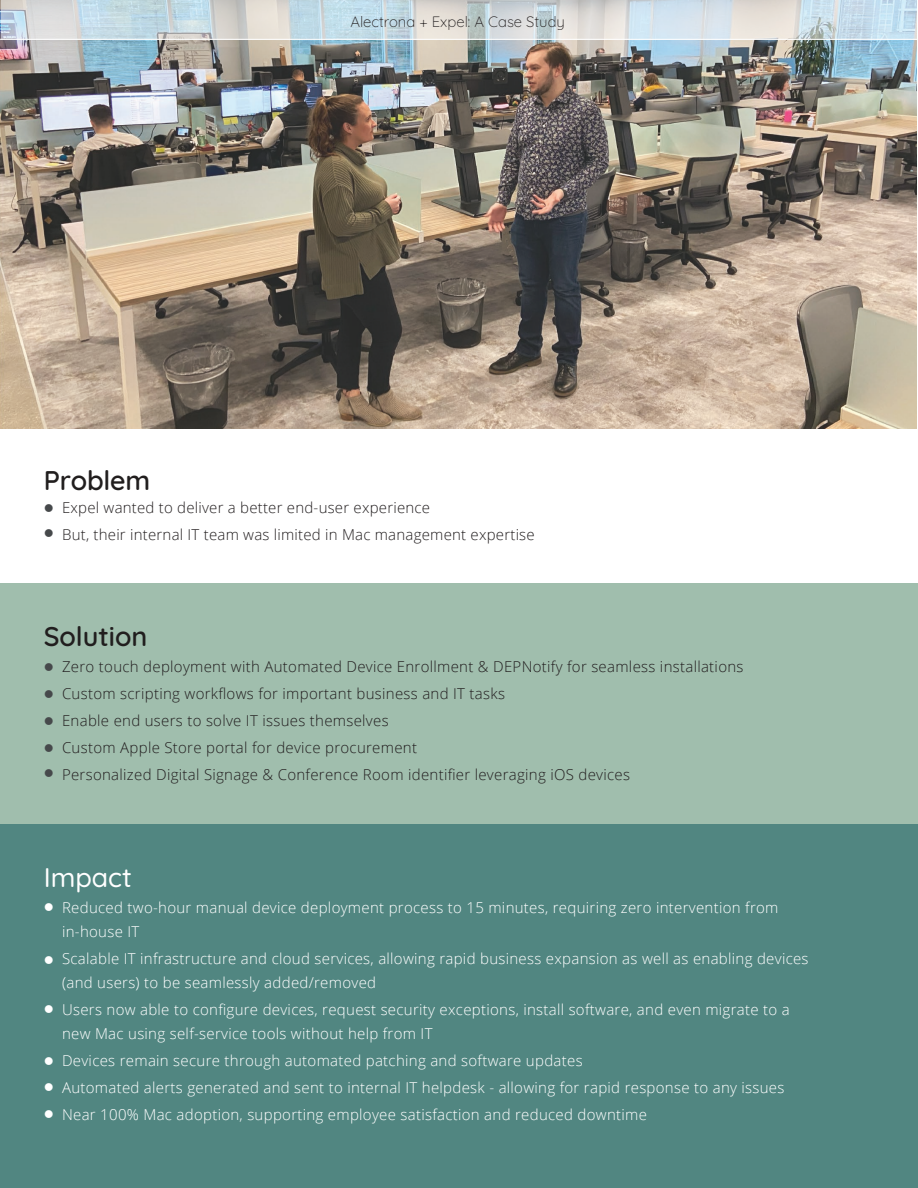
<style>
.page{position:relative;width:918px;height:1188px;background:#fff}
.page>*{position:absolute;margin:0;border:0;box-sizing:border-box;transform-origin:0 0}
.t1{font:600 27px "Quicksand";color:#211e1e}
.t2{font:500 27px "Quicksand";color:#fff}
.t3{font:300 15px/24px "Open Sans";letter-spacing:.02em;color:#fff}
.t4{font:300 15px/27px "Open Sans";letter-spacing:.02em;color:#231f20}
.t5{font:300 15px "Quicksand";color:#231f20}
.t6{font:13.5px/27px "Wingdings";color:#46494b;text-align:justify}
.t7{font:13.5px "Wingdings";color:#fff}
</style>
<div class="page">
<img style="left:0;top:0;width:916px;height:429px">
<svg style="left:1px;top:0;width:916px;height:39px;background:#d0dadf"></svg>
<div style="left:0;top:583px;width:918px;height:242px;background:#a0bead"></div>
<div style="left:0;top:825px;width:918px;height:363px;background:#518681"></div>
<hr style="left:0;top:39px;width:918px;height:1px;background:#fff">
<h1 class="t1" style="left:44px;top:460px;width:108px">Problem</h1>
<p class="t5" style="left:350px;top:10px;width:216px">Alectrona + Expel: A Case Study</p>
<p class="t4" style="left:62px;top:494px;width:474px">Expel wanted to deliver a better end-user experience<br>But, their internal IT team was limited in Mac management expertise</p>
<h1 class="t1" style="left:44px;top:616px;width:105px">Solution</h1>
<p class="t6" style="left:44px;top:653px;width:12px">● ● ●</p>
<p class="t4" style="left:62px;top:653px;width:683px">Zero touch deployment with Automated Device Enrollment &amp; DEPNotify for seamless installations Custom scripting workflows for important business and IT tasks<br>Enable end users to solve IT issues themselves<br>Custom Apple Store portal for device procurement<br>Personalized Digital Signage &amp; Conference Room identifier leveraging iOS devices</p>
<p class="t6" style="left:44px;top:735px;width:12px">●</p>
<p class="t6" style="left:44px;top:760px;width:12px">●</p>
<h1 class="t2" style="left:44px;top:856px;width:90px">Impact</h1>
<p class="t7" style="left:44px;top:900px;width:12px">●</p>
<p class="t3" style="left:62px;top:895px;width:718px">Reduced two-hour manual device deployment process to 15 minutes, requiring zero intervention from in-house IT</p>
<p class="t3" style="left:62px;top:946px;width:748px">Scalable IT infrastructure and cloud services, allowing rapid business expansion as well as enabling devices (and users) to be seamlessly added/removed</p>
<p class="t3" style="left:62px;top:997px;width:729px">Users now able to configure devices, request security exceptions, install software, and even migrate to a new Mac using self-service tools without help from IT</p>
<p class="t3" style="left:62px;top:1047px;width:724px;line-height:27px">Devices remain secure through automated patching and software updates<br>Automated alerts generated and sent to internal IT helpdesk - allowing for rapid response to any issues<br>Near 100% Mac adoption, supporting employee satisfaction and reduced downtime</p>
<p class="t7" style="left:44px;top:953px;width:12px">●</p>
<p class="t7" style="left:44px;top:1002px;width:12px">●</p>
<p class="t7" style="left:44px;top:1054px;width:12px">●</p>
</div>
